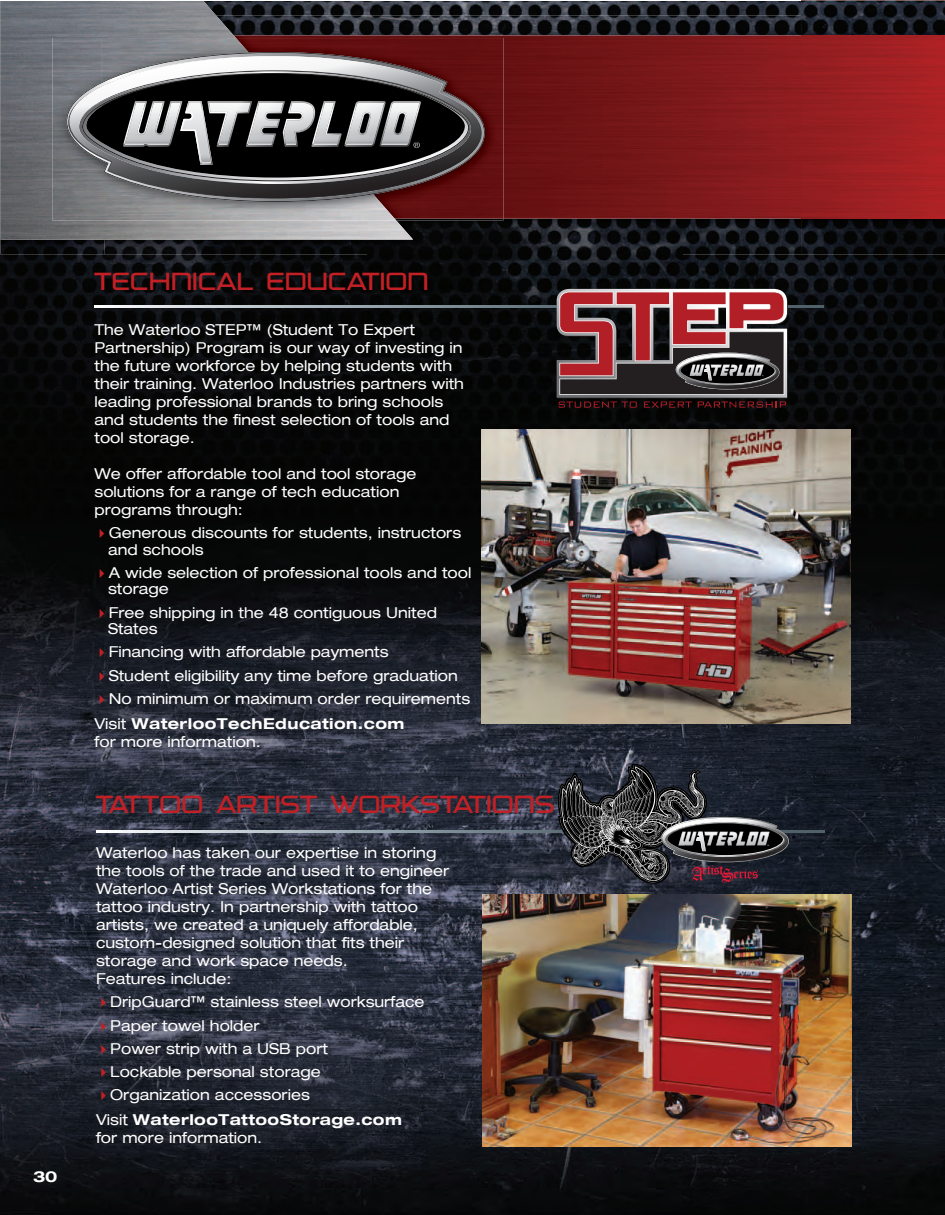
<style>
.page{position:relative;width:945px;height:1215px;background:#fff}
.page>*{position:absolute;margin:0;border:0;box-sizing:border-box;transform-origin:0 0}
.t1{font:300 27px "Trade Marker";letter-spacing:.03em;color:#c32025}
.t2{font:expanded 15px/18px "Helvetica Neue";color:#fff}
.t3{font:700 expanded 15px "Helvetica Neue";color:#fff}
.s1{color:#c32025}
.s2{font-weight:700}
</style>
<div class="page">
<img style="left:0;top:254px;width:52px;height:961px">
<img style="left:802px;top:1px;width:143px;height:253px">
<img style="left:52px;top:254px;width:893px;height:961px">
<img style="left:413px;top:36px;width:532px;height:183px">
<img style="left:413px;top:1px;width:389px;height:14px">
<img style="left:0;top:240px;width:105px;height:14px">
<img style="left:413px;top:15px;width:389px;height:21px">
<img style="left:105px;top:219px;width:697px;height:35px">
<img style="left:234px;top:36px;width:568px;height:1px">
<img style="left:0;top:1px;width:413px;height:239px">
<img style="left:396px;top:219px;width:107px;height:2px">
<img style="left:249px;top:38px;width:254px;height:181px">
<img style="left:52px;top:175px;width:344px;height:46px">
<img style="left:52px;top:130px;width:14px;height:45px">
<img style="left:52px;top:38px;width:49px;height:92px">
<img style="left:101px;top:38px;width:148px;height:14px">
<svg style="left:67px;top:53px;width:417px;height:148px;background:#735557"></svg>
<svg style="left:68px;top:57px;width:413px;height:142px;background:#7c6a6c"></svg>
<svg style="left:252px;top:56px;width:23px;height:1px"></svg>
<svg style="left:82px;top:72px;width:387px;height:109px;background:#474546"></svg>
<img style="left:384px;top:103px;width:35px;height:42px">
<img style="left:346px;top:103px;width:38px;height:42px">
<img style="left:125px;top:103px;width:55px;height:42px">
<svg style="left:94px;top:305px;width:730px;height:3px"></svg>
<img style="left:482px;top:429px;width:368px;height:294px">
<svg style="left:557px;top:289px;width:231px;height:119px;background:#6f4548"></svg>
<svg style="left:96px;top:831px;width:729px;height:2px"></svg>
<svg style="left:558px;top:764px;width:231px;height:120px;background:#3a3b41"></svg>
<img style="left:483px;top:895px;width:368px;height:251px">
<p class="t3" style="left:33px;top:1167px;width:26px">30</p>
<h1 class="t1" style="left:94px;top:266px;width:335px">TECHNICAL EDUCATION</h1>
<p class="t2" style="left:94px;top:320px;width:371px">The Waterloo STEP™ (Student To Expert Partnership) Program is our way of investing in the future workforce by helping students with their training. Waterloo Industries partners with leading professional brands to bring schools and students the finest selection of tools and tool storage.</p>
<p class="t2" style="left:94px;top:464px;width:323px">We offer affordable tool and tool storage solutions for a range of tech education programs through:</p>
<p class="t2" style="left:108px;top:524px;width:355px;line-height:16.5px;text-indent:-14px"><span class="s1">✔</span>Generous discounts for students, instructors and schools</p>
<p class="t2" style="left:108px;top:564px;width:365px;line-height:16.5px;text-indent:-14px"><span class="s1">✔</span>A wide selection of professional tools and tool storage</p>
<p class="t2" style="left:108px;top:604px;width:330px;line-height:16.5px;text-indent:-14px"><span class="s1">✔</span>Free shipping in the 48 contiguous United<br>States</p>
<p class="t2" style="left:94px;top:643px;width:296px"><span class="s1">✔</span>Financing with affordable payments</p>
<p class="t2" style="left:94px;top:666px;width:365px"><span class="s1">✔</span>Student eligibility any time before graduation</p>
<p class="t2" style="left:94px;top:686px;width:377px;line-height:24.8px"><span class="s1">✔</span>No minimum or maximum order requirements<br>Visit <span class="s2">WaterlooTechEducation.com</span></p>
<p class="t2" style="left:94px;top:732px;width:168px">for more information.</p>
<h1 class="t1" style="left:96px;top:789px;width:459px">TATTOO ARTIST WORKSTATIONS</h1>
<p class="t2" style="left:96px;top:844px;width:355px">Waterloo has taken our expertise in storing the tools of the trade and used it to engineer Waterloo Artist Series Workstations for the tattoo industry. In partnership with tattoo artists, we created a uniquely affordable, custom-designed solution that fits their storage and work space needs.<br>Features include:</p>
<p class="t2" style="left:96px;top:993px;width:330px"><span class="s1">✔</span>DripGuard™ stainless steel worksurface</p>
<p class="t2" style="left:96px;top:1016px;width:165px"><span class="s1">✔</span>Paper towel holder</p>
<p class="t2" style="left:96px;top:1039px;width:234px"><span class="s1">✔</span>Power strip with a USB port</p>
<p class="t2" style="left:96px;top:1063px;width:226px"><span class="s1">✔</span>Lockable personal storage</p>
<p class="t2" style="left:96px;top:1083px;width:308px;line-height:24.8px"><span class="s1">✔</span>Organization accessories<br>Visit <span class="s2">WaterlooTattooStorage.com</span></p>
<p class="t2" style="left:96px;top:1129px;width:168px">for more information.</p>
</div>
